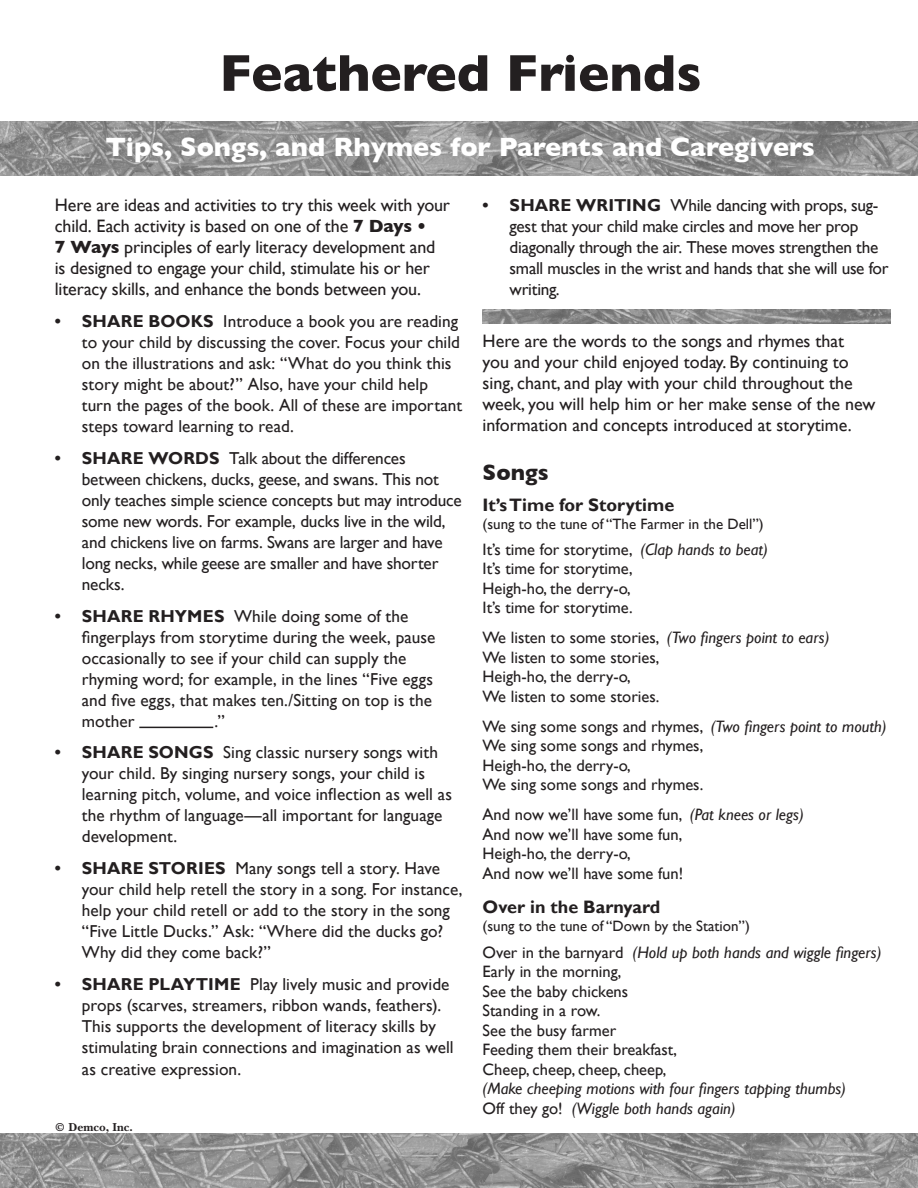
<style>
.page{position:relative;width:918px;height:1188px;background:#fff}
.page>*{position:absolute;margin:0;border:0;box-sizing:border-box;transform-origin:0 0}
.t1{font:700 52.5px "Gill Sans";color:#231f20}
.t2{font:700 27px "Gill Sans";color:#fff}
.Large_Header{font:700 22.5px "Gill Sans";color:#231f20}
.Song_Body{font:18px/21px "Gill Sans";color:#231f20}
.Song_Title{font:700 18px "Gill Sans";color:#231f20}
.Share_Tip_Info{font:17.25px/21px "Gill Sans";color:#231f20}
.Share_Tip_Info-2{font:17.25px/21px "Gill Sans";letter-spacing:-.02em;color:#231f20}
.Song_Body_1st{font:16.5px/19.5px "Gill Sans";color:#231f20}
.Song_Body-2{font:16.5px/19.5px "Gill Sans";color:#231f20}
.Song_Title-2{font:15px "Gill Sans";color:#231f20}
.ToC_Subhead{font:700 12px "New Baskerville";color:#231f20}
.s1{font-weight:700}
.s2{color:#fff}
.s3{font-style:italic}
</style>
<div class="page">
<img style="left:0;top:122px;width:918px;height:54px">
<img style="left:483px;top:309px;width:407px;height:14px">
<img style="left:0;top:1134px;width:918px;height:54px">
<hr style="left:139px;top:727px;width:74px;height:1px;background:#231f20">
<p class="t1" style="left:219px;top:42px;width:484px">Feathered Friends</p>
<p class="t2" style="left:105px;top:131px;width:711px">Tips, Songs, and Rhymes for Parents and Caregivers</p>
<p class="Song_Body" style="left:55px;top:195px;width:397px">Here are ideas and activities to try this week with your child. Each activity is based on one of the <span class="s1">7 Days •<br>7 Ways</span> principles of early literacy development and is designed to engage your child, stimulate his or her literacy skills, and enhance the bonds between you.</p>
<p class="Share_Tip_Info" style="left:82px;top:311px;width:382px;text-indent:-27px"><span class="s1">• SHARE BOOKS</span> Introduce a book you are reading to your child by discussing the cover. Focus your child on the illustrations and ask: “What do you think this story might be about?” Also, have your child help turn the pages of the book. All of these are important steps toward learning to read.</p>
<p class="Share_Tip_Info" style="left:82px;top:448px;width:381px;text-indent:-27px"><span class="s1">• SHARE WORDS</span> Talk about the differences between chickens, ducks, geese, and swans. This not only teaches simple science concepts but may introduce some new words. For example, ducks live in the wild, and chickens live on farms. Swans are larger and have long necks, while geese are smaller and have shorter necks.</p>
<p class="Share_Tip_Info" style="left:82px;top:606px;width:355px;text-indent:-27px"><span class="s1">• SHARE RHYMES</span> While doing some of the fingerplays from storytime during the week, pause occasionally to see if your child can supply the rhyming word; for example, in the lines “Five eggs and five eggs, that makes ten./Sitting on top is the mother <span class="s2">_______</span>.”</p>
<p class="Share_Tip_Info" style="left:82px;top:742px;width:372px;text-indent:-27px"><span class="s1">• SHARE SONGS</span> Sing classic nursery songs with your child. By singing nursery songs, your child is learning pitch, volume, and voice inflection as well as the rhythm of language—all important for language development.</p>
<p class="Share_Tip_Info" style="left:82px;top:858px;width:382px;text-indent:-27px"><span class="s1">• SHARE STORIES</span> Many songs tell a story. Have your child help retell the story in a song. For instance, help your child retell or add to the story in the song “Five Little Ducks.” Ask: “Where did the ducks go?<br>Why did they come back?”</p>
<p class="Share_Tip_Info" style="left:82px;top:974px;width:373px;line-height:21.5px;text-indent:-27px"><span class="s1">• SHARE PLAYTIME</span> Play lively music and provide props (scarves, streamers, ribbon wands, feathers).<br>This supports the development of literacy skills by stimulating brain connections and imagination as well as creative expression.</p>
<p class="Share_Tip_Info-2" style="left:510px;top:195px;width:380px;text-indent:-27px"><span class="s1">• SHARE WRITING</span> While dancing with props, sug&shy;gest that your child make circles and move her prop diagonally through the air. These moves strengthen the small muscles in the wrist and hands that she will use for writing.</p>
<p class="Song_Body" style="left:483px;top:331px;width:394px">Here are the words to the songs and rhymes that<br>you and your child enjoyed today. By continuing to sing, chant, and play with your child throughout the week, you will help him or her make sense of the new information and concepts introduced at storytime.</p>
<p class="Large_Header" style="left:483px;top:459px;width:68px">Songs</p>
<p class="Song_Title" style="left:483px;top:494px;width:193px">It’sTime for Storytime</p>
<p class="Song_Title-2" style="left:483px;top:515px;width:283px">(sung to the tune of “The Farmer in the Dell”)</p>
<p class="Song_Body_1st" style="left:483px;top:540px;width:287px">It’s time for storytime, <span class="s3">(Clap hands to beat)<br></span>It’s time for storytime,<br>Heigh-ho, the derry-o,<br>It’s time for storytime.</p>
<p class="Song_Body-2" style="left:483px;top:628px;width:348px">We listen to some stories, <span class="s3">(Two fingers point to ears)<br></span>We listen to some stories,<br>Heigh-ho, the derry-o,<br>We listen to some stories.</p>
<p class="Song_Body-2" style="left:483px;top:717px;width:406px">We sing some songs and rhymes, <span class="s3">(Two fingers point to mouth)<br></span>We sing some songs and rhymes,<br>Heigh-ho, the derry-o,<br>We sing some songs and rhymes.</p>
<p class="Song_Body-2" style="left:483px;top:805px;width:323px">And now we’ll have some fun, <span class="s3">(Pat knees or legs)<br></span>And now we’ll have some fun,<br>Heigh-ho, the derry-o,<br>And now we’ll have some fun!</p>
<p class="Song_Title" style="left:483px;top:896px;width:179px">Over in the Barnyard</p>
<p class="Song_Title-2" style="left:483px;top:918px;width:269px">(sung to the tune of “Down by the Station”)</p>
<p class="Song_Body_1st" style="left:483px;top:943px;width:401px">Over in the barnyard <span class="s3">(Hold up both hands and wiggle fingers)<br></span>Early in the morning,<br>See the baby chickens<br>Standing in a row.<br>See the busy farmer<br>Feeding them their breakfast,<br>Cheep, cheep, cheep, cheep,<br><span class="s3">(Make cheeping motions with four fingers tapping thumbs)<br></span>Off they go! <span class="s3">(Wiggle both hands again)</span></p>
<p class="ToC_Subhead" style="left:55px;top:1120px;width:79px">© Demco, Inc.</p>
</div>
